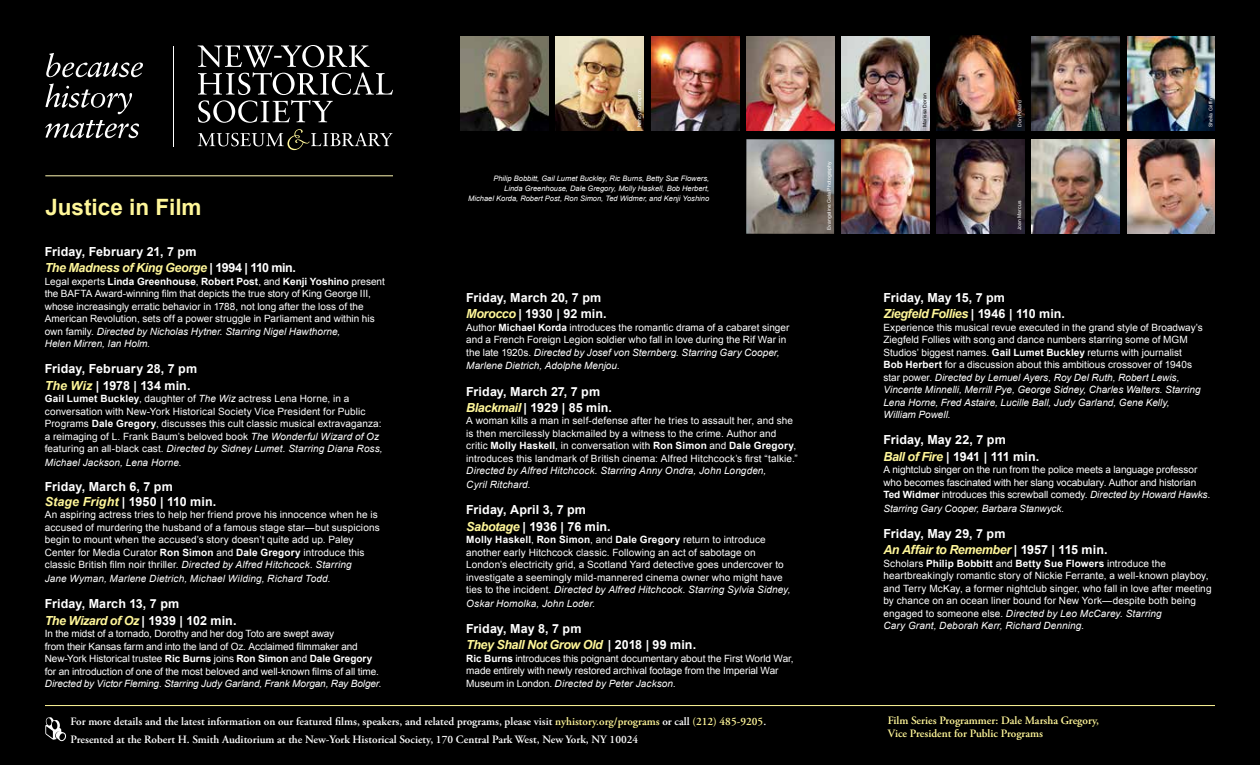
<style>
.page{position:relative;width:1260px;height:765px;background:#000}
.page>*{position:absolute;margin:0;border:0;box-sizing:border-box;transform-origin:0 0}
.t1{font:700 22.5px "Arial";color:#fff799}
.t2{font:700 12.5px/16.2px "Arial";letter-spacing:.01em;color:#fff}
.t3{font:600 11.25px/17.5px "Adobe Garamond Pro";color:#fff}
.t4{font:600 11.25px/13.8px "Adobe Garamond Pro";color:#fff799}
.t5{font:10px/12.5px "Arial";letter-spacing:.005em;color:#fff}
.t6{font:italic 10px/13.8px "Arial";letter-spacing:.01em;color:#fff}
.t7{font:italic 10px "Arial";letter-spacing:-.01em;color:#fff}
.t8{font:italic 7.5px/10px "Arial";color:#fff;text-align:right}
.t9{font:5px "Arial";letter-spacing:.02em;color:#fff}
.t10{font:5px "Arial";letter-spacing:.025em;color:#000}
.s1{font-style:italic;color:#fff799}
.s2{font-weight:700}
.s3{font-style:italic}
.s4{color:#fff799}
</style>
<div class="page">
<svg style="left:45px;top:717px;width:21px;height:24px"></svg>
<hr style="left:45px;top:705px;width:1170px;height:1px;background:#fff799">
<svg style="left:198px;top:129px;width:194px;height:21px"></svg>
<svg style="left:198px;top:45px;width:195px;height:78px"></svg>
<hr style="left:173px;top:46px;width:1px;height:101px;background:#fff">
<svg style="left:46px;top:53px;width:97px;height:24px"></svg>
<svg style="left:46px;top:83px;width:86px;height:31px"></svg>
<svg style="left:45px;top:120px;width:94px;height:18px"></svg>
<hr style="left:45px;top:175px;width:348px;height:1px;background:#fff9b3">
<img style="left:1127px;top:140px;width:88px;height:94px">
<img style="left:1127px;top:36px;width:88px;height:95px">
<img style="left:841px;top:139px;width:88px;height:95px">
<div style="left:1202px;top:91px;width:18px;height:42px;background:#000;opacity:.75"></div>
<img style="left:841px;top:36px;width:88px;height:95px">
<img style="left:1032px;top:36px;width:88px;height:95px">
<img style="left:460px;top:36px;width:88px;height:94px">
<img style="left:556px;top:36px;width:88px;height:94px">
<img style="left:937px;top:139px;width:87px;height:95px">
<img style="left:746px;top:139px;width:88px;height:95px">
<img style="left:746px;top:36px;width:88px;height:95px">
<img style="left:1032px;top:139px;width:88px;height:95px">
<img style="left:651px;top:36px;width:88px;height:94px">
<img style="left:937px;top:36px;width:88px;height:94px">
<h1 class="t1" style="left:45px;top:192px;width:158px">Justice in Film</h1>
<p class="t2" style="left:45px;top:244px;width:253px">Friday, February 21, 7 pm<br><span class="s1">The Madness of King George</span> | 1994 | 110 min.</p>
<p class="t5" style="left:45px;top:275px;width:342px">Legal experts <span class="s2">Linda Greenhouse</span>, <span class="s2">Robert Post</span>, and <span class="s2">Kenji Yoshino</span> present the BAFTA Award-winning film that depicts the true story of King George III, whose increasingly erratic behavior in 1788, not long after the loss of the American Revolution, sets off a power struggle in Parliament and within his own family. <span class="s3">Directed by Nicholas Hytner. Starring Nigel Hawthorne,<br>Helen Mirren, Ian Holm.</span></p>
<p class="t2" style="left:45px;top:361px;width:154px">Friday, February 28, 7 pm<br><span class="s1">The Wiz</span> | 1978 | 134 min.</p>
<p class="t5" style="left:45px;top:392px;width:339px"><span class="s2">Gail Lumet Buckley</span>, daughter of <span class="s3">The Wiz</span> actress Lena Horne, in a conversation with New-York Historical Society Vice President for Public Programs <span class="s2">Dale Gregory</span>, discusses this cult classic musical extravaganza: a reimaging of L. Frank Baum’s beloved book <span class="s3">The Wonderful Wizard of Oz </span>featuring an all-black cast. <span class="s3">Directed by Sidney Lumet. Starring Diana Ross,</span></p>
<p class="t6" style="left:45px;top:456px;width:138px">Michael Jackson, Lena Horne.</p>
<p class="t2" style="left:45px;top:479px;width:173px;line-height:15px">Friday, March 6, 7 pm<br><span class="s1">Stage Fright</span> | 1950 | 110 min.</p>
<p class="t5" style="left:45px;top:509px;width:336px">An aspiring actress tries to help her friend prove his innocence when he is accused of murdering the husband of a famous stage star—but suspicions begin to mount when the accused’s story doesn’t quite add up. Paley Center for Media Curator <span class="s2">Ron Simon</span> and <span class="s2">Dale Gregory</span> introduce this classic British film noir thriller. <span class="s3">Directed by Alfred Hitchcock. Starring</span></p>
<p class="t6" style="left:45px;top:572px;width:287px">Jane Wyman, Marlene Dietrich, Michael Wilding, Richard Todd.</p>
<p class="t2" style="left:45px;top:596px;width:193px">Friday, March 13, 7 pm<br><span class="s1">The Wizard of Oz</span> | 1939 | 102 min.</p>
<p class="t5" style="left:45px;top:627px;width:336px">In the midst of a tornado, Dorothy and her dog Toto are swept away<br>from their Kansas farm and into the land of Oz. Acclaimed filmmaker and New-York Historical trustee <span class="s2">Ric Burns</span> joins <span class="s2">Ron Simon</span> and <span class="s2">Dale Gregory </span>for an introduction of one of the most beloved and well-known films of all time.</p>
<p class="t7" style="left:45px;top:677px;width:338px">Directed by Victor Fleming. Starring Judy Garland, Frank Morgan, Ray Bolger.</p>
<p class="t9" style="left:636px;top:127px;width:40px;rotate:-90deg">Nancy Crampton</p>
<p class="t10" style="left:921px;top:127px;width:35px;rotate:-90deg">Marissa Doran</p>
<p class="t9" style="left:1208px;top:127px;width:31px;rotate:-90deg">Sheila Griffin</p>
<p class="t9" style="left:826px;top:230px;width:70px;rotate:-90deg">Evangeline Gala Photography</p>
<p class="t9" style="left:1016px;top:127px;width:28px;rotate:-90deg">Don Pollard</p>
<p class="t8" style="left:468px;top:174px;width:242px">Philip Bobbitt, Gail Lumet Buckley, Ric Burns, Betty Sue Flowers,<br>Linda Greenhouse, Dale Gregory, Molly Haskell, Bob Herbert,<br>Michael Korda, Robert Post, Ron Simon, Ted Widmer, and Kenji Yoshino</p>
<p class="t9" style="left:1016px;top:230px;width:31px;rotate:-90deg">Joan Marcus</p>
<p class="t2" style="left:466px;top:290px;width:142px">Friday, March 20, 7 pm<br><span class="s1">Morocco</span> | 1930 | 92 min.</p>
<p class="t5" style="left:466px;top:321px;width:325px">Author <span class="s2">Michael Korda</span> introduces the romantic drama of a cabaret singer and a French Foreign Legion soldier who fall in love during the Rif War in the late 1920s. <span class="s3">Directed by Josef von Sternberg. Starring Gary Cooper,</span></p>
<p class="t6" style="left:466px;top:359px;width:155px">Marlene Dietrich, Adolphe Menjou.</p>
<p class="t2" style="left:466px;top:383px;width:147px">Friday, March 27, 7 pm<br><span class="s1">Blackmail</span> | 1929 | 85 min.</p>
<p class="t5" style="left:466px;top:415px;width:333px">A woman kills a man in self-defense after he tries to assault her, and she is then mercilessly blackmailed by a witness to the crime. Author and critic <span class="s2">Molly Haskell</span>, in conversation with <span class="s2">Ron Simon</span> and <span class="s2">Dale Gregory</span>, introduces this landmark of British cinema: Alfred Hitchcock’s first “talkie.”</p>
<p class="t6" style="left:466px;top:464px;width:302px">Directed by Alfred Hitchcock. Starring Anny Ondra, John Longden,<br>Cyril Ritchard.</p>
<p class="t2" style="left:466px;top:502px;width:146px">Friday, April 3, 7 pm<br><span class="s1">Sabotage</span> | 1936 | 76 min.</p>
<p class="t5" style="left:466px;top:533px;width:326px"><span class="s2">Molly Haskell</span>, <span class="s2">Ron Simon</span>, and <span class="s2">Dale Gregory</span> return to introduce another early Hitchcock classic. Following an act of sabotage on London’s electricity grid, a Scotland Yard detective goes undercover to investigate a seemingly mild-mannered cinema owner who might have ties to the incident. <span class="s3">Directed by Alfred Hitchcock. Starring Sylvia Sidney,</span></p>
<p class="t6" style="left:466px;top:597px;width:130px">Oskar Homolka, John Loder.</p>
<p class="t2" style="left:466px;top:621px;width:231px">Friday, May 8, 7 pm<br><span class="s1">They Shall Not Grow Old</span> | 2018 | 99 min.</p>
<p class="t5" style="left:466px;top:652px;width:329px"><span class="s2">Ric Burns</span> introduces this poignant documentary about the First World War, made entirely with newly restored archival footage from the Imperial War<br>Museum in London. <span class="s3">Directed by Peter Jackson.</span></p>
<p class="t2" style="left:883px;top:290px;width:183px">Friday, May 15, 7 pm<br><span class="s1">Ziegfeld Follies</span> | 1946 | 110 min.</p>
<p class="t5" style="left:883px;top:321px;width:321px">Experience this musical revue executed in the grand style of Broadway’s Ziegfeld Follies with song and dance numbers starring some of MGM Studios’ biggest names. <span class="s2">Gail Lumet Buckley</span> returns with journalist <span class="s2">Bob Herbert</span> for a discussion about this ambitious crossover of 1940s star power. <span class="s3">Directed by Lemuel Ayers, Roy Del Ruth, Robert Lewis, Vincente Minnelli, Merrill Pye, George Sidney, Charles Walters. Starring Lena Horne, Fred Astaire, Lucille Ball, Judy Garland, Gene Kelly, William Powell.</span></p>
<p class="t2" style="left:883px;top:432px;width:157px">Friday, May 22, 7 pm<br><span class="s1">Ball of Fire</span> | 1941 | 111 min.</p>
<p class="t5" style="left:883px;top:463px;width:329px">A nightclub singer on the run from the police meets a language professor who becomes fascinated with her slang vocabulary. Author and historian<br><span class="s2">Ted Widmer</span> introduces this screwball comedy. <span class="s3">Directed by Howard Hawks.</span></p>
<p class="t6" style="left:883px;top:502px;width:182px">Starring Gary Cooper, Barbara Stanwyck.</p>
<p class="t2" style="left:883px;top:526px;width:226px">Friday, May 29, 7 pm<br><span class="s1">An Affair to Remember</span> | 1957 | 115 min.</p>
<p class="t5" style="left:883px;top:557px;width:330px">Scholars <span class="s2">Philip Bobbitt</span> and <span class="s2">Betty Sue Flowers</span> introduce the heartbreakingly romantic story of Nickie Ferrante, a well-known playboy, and Terry McKay, a former nightclub singer, who fall in love after meeting by chance on an ocean liner bound for New York—despite both being engaged to someone else. <span class="s3">Directed by Leo McCarey. Starring<br>Cary Grant, Deborah Kerr, Richard Denning.</span></p>
<p class="t3" style="left:71px;top:713px;width:697px">For more details and the latest information on our featured films, speakers, and related programs, please visit <span class="s4">nyhistory.org/programs</span> or call <span class="s4">(212) 485-9205</span>.<br>Presented at the Robert H. Smith Auditorium at the New-York Historical Society, 170 Central Park West, New York, NY 10024</p>
<p class="t4" style="left:888px;top:713px;width:213px">Film Series Programmer: Dale Marsha Gregory,<br>Vice President for Public Programs</p>
</div>
